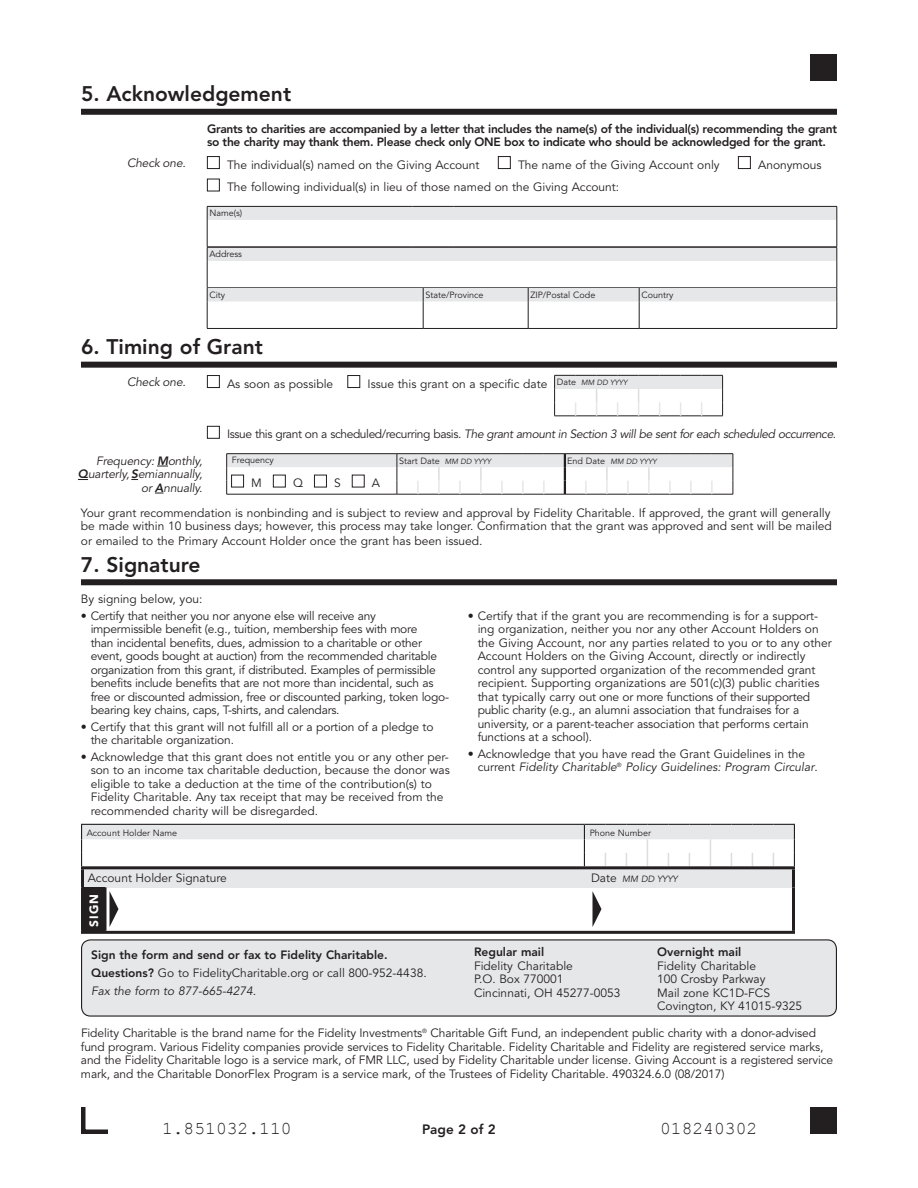
<style>
.page{position:relative;width:918px;height:1188px;background:#fff}
.page>*{position:absolute;margin:0;border:0;box-sizing:border-box;transform-origin:0 0}
.t1{font:800 21px "Avenir";color:#231f20}
.t2{font:18px "Courier New";color:#231f20}
.t3{font:800 13.5px "Avenir";color:#231f20}
.t4{font:12px/13.5px "Avenir";letter-spacing:-.01em;color:#231f20}
.t5{font:800 12px/13.5px "Avenir";letter-spacing:-.025em;color:#231f20}
.t6{font:800 12px/18px "Avenir";color:#231f20}
.t7{font:italic 12px "Avenir";letter-spacing:-.035em;color:#231f20}
.t8{font:italic 12px/13.5px "Avenir LT Std";letter-spacing:-.01em;color:#231f20;text-align:right}
.t9{font:900 12px "Avenir";color:#fff}
.t10{font:9px "Avenir";color:#231f20}
.t11{font:italic 9px "Avenir LT Std";color:#231f20}
.t12{font:9px "Avenir LT Std";color:#231f20}
.t13{font:italic 7.5px "Avenir LT Std";color:#231f20}
.s1{font-style:normal}
.s2{font-family:"Avenir LT Std";font-style:italic;font-size:7.5px}
.s3{font-family:"Avenir";font-style:normal;font-size:9px}
.s4{font-weight:800}
.s5{font-style:italic}
.s6{font-family:"Avenir";font-style:normal;font-size:12px}
.s7{font-weight:400}
.s8{font-weight:400;font-style:italic}
</style>
<div class="page">
<div style="left:81px;top:109px;width:756px;height:6px;background:#231f20"></div>
<div style="left:81px;top:362px;width:756px;height:6px;background:#231f20"></div>
<div style="left:81px;top:579px;width:756px;height:6px;background:#231f20"></div>
<div style="left:207px;top:156px;width:13px;height:13px;border:1px solid #231f20"></div>
<div style="left:498px;top:156px;width:13px;height:13px;border:1px solid #231f20"></div>
<div style="left:738px;top:156px;width:13px;height:13px;border:1px solid #231f20"></div>
<div style="left:207px;top:179px;width:13px;height:12px;border:1px solid #231f20"></div>
<svg style="left:207px;top:206px;width:631px;height:122px"></svg>
<hr style="left:207px;top:328px;width:216px;height:1px;background:#231f20">
<hr style="left:423px;top:328px;width:105px;height:1px;background:#231f20">
<hr style="left:528px;top:328px;width:111px;height:1px;background:#231f20">
<hr style="left:639px;top:328px;width:198px;height:1px;background:#231f20">
<div style="left:207px;top:375px;width:13px;height:13px;border:1px solid #231f20"></div>
<div style="left:347px;top:375px;width:13px;height:13px;border:1px solid #231f20"></div>
<svg style="left:554px;top:375px;width:169px;height:42px"></svg>
<div style="left:207px;top:426px;width:13px;height:13px;border:1px solid #231f20"></div>
<svg style="left:226px;top:453px;width:508px;height:42px"></svg>
<div style="left:232px;top:475px;width:12px;height:12px;background:#fff"></div>
<div style="left:231px;top:475px;width:13px;height:12px;border:1px solid #231f20"></div>
<div style="left:273px;top:475px;width:12px;height:12px;background:#fff"></div>
<div style="left:273px;top:475px;width:13px;height:12px;border:1px solid #231f20"></div>
<div style="left:314px;top:475px;width:12px;height:12px;background:#fff"></div>
<div style="left:314px;top:475px;width:13px;height:12px;border:1px solid #231f20"></div>
<div style="left:352px;top:475px;width:12px;height:12px;background:#fff"></div>
<div style="left:352px;top:475px;width:13px;height:12px;border:1px solid #231f20"></div>
<svg style="left:81px;top:824px;width:714px;height:42px"></svg>
<div style="left:82px;top:868px;width:712px;height:19px;background:#e6e7e9"></div>
<div style="left:82px;top:887px;width:23px;height:45px;background:#231f20"></div>
<hr style="left:81px;top:887px;width:3px;height:44px;background:#231f20">
<hr style="left:81px;top:931px;width:24px;height:3px;background:#231f20">
<hr style="left:81px;top:869px;width:3px;height:18px;background:#231f20">
<hr style="left:81px;top:866px;width:24px;height:3px;background:#231f20">
<hr style="left:105px;top:866px;width:690px;height:3px;background:#231f20">
<hr style="left:792px;top:869px;width:3px;height:18px;background:#231f20">
<hr style="left:104px;top:887px;width:2px;height:44px;background:#231f20">
<hr style="left:792px;top:887px;width:3px;height:44px;background:#231f20">
<hr style="left:105px;top:931px;width:690px;height:3px;background:#231f20">
<svg style="left:110px;top:892px;width:8px;height:34px"></svg>
<svg style="left:592px;top:891px;width:10px;height:36px"></svg>
<div style="left:82px;top:940px;width:754px;height:76px;background:#e6e7e9;border-radius:9px"></div>
<div style="left:81px;top:939px;width:756px;height:78px;border:1px solid #231f20;border-radius:9px"></div>
<div style="left:810px;top:1107px;width:27px;height:27px;background:#231f20"></div>
<svg style="left:81px;top:1107px;width:27px;height:27px"></svg>
<div style="left:810px;top:54px;width:27px;height:27px;background:#231f20"></div>
<h1 class="t1" style="left:81px;top:82px;width:212px">5. Acknowledgement</h1>
<p class="t5" style="left:207px;top:122px;width:632px">Grants to charities are accompanied by a letter that includes the name(s) of the individual(s) recommending the grant so the charity may thank them. Please check only ONE box to indicate who should be acknowledged for the grant.</p>
<p class="t4" style="left:227px;top:158px;width:254px">The individual(s) named on the Giving Account</p>
<p class="t4" style="left:518px;top:158px;width:203px">The name of the Giving Account only</p>
<p class="t4" style="left:758px;top:158px;width:65px">Anonymous</p>
<p class="t4" style="left:227px;top:181px;width:394px">The following individual(s) in lieu of those named on the Giving Account:</p>
<p class="t10" style="left:209px;top:208px;width:34px">Name(s)</p>
<p class="t10" style="left:209px;top:249px;width:34px">Address</p>
<p class="t10" style="left:209px;top:290px;width:17px">City</p>
<p class="t10" style="left:425px;top:290px;width:60px">State/Province</p>
<p class="t10" style="left:530px;top:290px;width:66px">ZIP/Postal Code</p>
<p class="t10" style="left:641px;top:290px;width:33px">Country</p>
<h1 class="t1" style="left:81px;top:334px;width:183px">6. Timing of Grant</h1>
<p class="t4" style="left:227px;top:377px;width:108px">As soon as possible</p>
<p class="t4" style="left:367px;top:377px;width:261px">Issue this grant on a specific date <sup>Date</sup> <sup>MM</sup> <sup>DD</sup> <sup>YYYY</sup></p>
<p class="t7" style="left:227px;top:427px;width:611px"><span class="s1">Issue this grant on a scheduled/recurring basis.</span> The grant amount in Section 3 will be sent for each scheduled occurrence<span class="s1">.</span></p>
<p class="t12" style="left:232px;top:455px;width:44px">Frequency</p>
<p class="t10" style="left:399px;top:455px;width:94px">Start Date <span class="s2">MM DD YYYY</span></p>
<p class="t13" style="left:567px;top:457px;width:91px"><span class="s3">End Date</span> MM DD YYYY</p>
<p class="t4" style="left:251px;top:477px;width:12px">M</p>
<p class="t4" style="left:293px;top:477px;width:12px">Q</p>
<p class="t4" style="left:334px;top:477px;width:8px">S</p>
<p class="t4" style="left:372px;top:477px;width:10px">A</p>
<p class="t4" style="left:81px;top:506px;width:752px;line-height:14px;text-align:justify">Your grant recommendation is nonbinding and is subject to review and approval by Fidelity Charitable. If approved, the grant will generally be made within 10 business days; however, this process may take longer. Confirmation that the grant was approved and sent will be mailed or emailed to the Primary Account Holder once the grant has been issued.</p>
<h1 class="t1" style="left:81px;top:552px;width:121px">7. Signature</h1>
<p class="t4" style="left:81px;top:593px;width:123px">By signing below, you:</p>
<p class="t4" style="left:91px;top:609px;width:360px;text-indent:-10px">• Certify that neither you nor anyone else will receive any impermissible benefit (e.g., tuition, membership fees with more<br>than incidental benefits, dues, admission to a charitable or other event, goods bought at auction) from the recommended charitable organization from this grant, if distributed. Examples of permissible benefits include benefits that are not more than incidental, such as free or discounted admission, free or discounted parking, token logo&shy;bearing key chains, caps, T-shirts, and calendars.</p>
<p class="t4" style="left:91px;top:720px;width:344px;text-indent:-10px">• Certify that this grant will not fulfill all or a portion of a pledge to the charitable organization.</p>
<p class="t4" style="left:91px;top:750px;width:361px;text-indent:-10px">• Acknowledge that this grant does not entitle you or any other per&shy;son to an income tax charitable deduction, because the donor was eligible to take a deduction at the time of the contribution(s) to Fidelity Charitable. Any tax receipt that may be received from the recommended charity will be disregarded.</p>
<p class="t8" style="left:127px;top:157px;width:60px">Check one.</p>
<p class="t8" style="left:127px;top:376px;width:60px">Check one.</p>
<p class="t8" style="left:78px;top:454px;width:126px">Frequency: <span class="s4">M</span>onthly,<br><span class="s4">Q</span>uarterly, <span class="s4">S</span>emiannually, or <span class="s4">A</span>nnually.</p>
<p class="t4" style="left:478px;top:609px;width:356px;text-indent:-10px">• Certify that if the grant you are recommending is for a support&shy;ing organization, neither you nor any other Account Holders on the Giving Account, nor any parties related to you or to any other Account Holders on the Giving Account, directly or indirectly control any supported organization of the recommended grant recipient. Supporting organizations are 501(c)(3) public charities that typically carry out one or more functions of their supported public charity (e.g., an alumni association that fundraises for a university, or a parent-teacher association that performs certain functions at a school).</p>
<p class="t4" style="left:478px;top:747px;width:342px;text-indent:-10px">• Acknowledge that you have read the Grant Guidelines in the current <span class="s5">Fidelity Charitable</span><sup>®</sup> <span class="s5">Policy Guidelines: Program Circular</span>.</p>
<p class="t10" style="left:87px;top:827px;width:92px">Account Holder Name</p>
<p class="t10" style="left:590px;top:827px;width:63px">Phone Number</p>
<p class="t4" style="left:88px;top:872px;width:141px">Account Holder Signature</p>
<p class="t11" style="left:591px;top:874px;width:88px"><span class="s6">Date</span> MM DD YYYY</p>
<p class="t9" style="left:87px;top:927px;width:35px;rotate:-90deg">SIGN</p>
<p class="t6" style="left:91px;top:945px;width:337px">Sign the form and send or fax to Fidelity Charitable.<br>Questions? <span class="s7">Go to FidelityCharitable.org or call 800-952-4438.<br></span><span class="s8">Fax the form to 877-665-4274.</span></p>
<p class="t6" style="left:474px;top:943px;width:72px">Regular mail</p>
<p class="t4" style="left:474px;top:959px;width:148px">Fidelity Charitable<br>P.O. Box 770001<br>Cincinnati, OH 45277-0053</p>
<p class="t6" style="left:657px;top:943px;width:86px">Overnight mail</p>
<p class="t4" style="left:657px;top:959px;width:147px">Fidelity Charitable<br>100 Crosby Parkway<br>Mail zone KC1D-FCS<br>Covington, KY 41015-9325</p>
<p class="t4" style="left:81px;top:1027px;width:754px">Fidelity Charitable is the brand name for the Fidelity Investments<sup>®</sup> Charitable Gift Fund, an independent public charity with a donor-advised fund program. Various Fidelity companies provide services to Fidelity Charitable. Fidelity Charitable and Fidelity are registered service marks, and the Fidelity Charitable logo is a service mark, of FMR LLC, used by Fidelity Charitable under license. Giving Account is a registered service mark, and the Charitable DonorFlex Program is a service mark, of the Trustees of Fidelity Charitable. 490324.6.0 (08/2017)</p>
<h2 class="t2" style="left:162px;top:1117px;width:131px">1.851032.110</h2>
<p class="t3" style="left:422px;top:1121px;width:75px">Page 2 of 2</p>
<h2 class="t2" style="left:660px;top:1117px;width:99px">018240302</h2>
</div>
